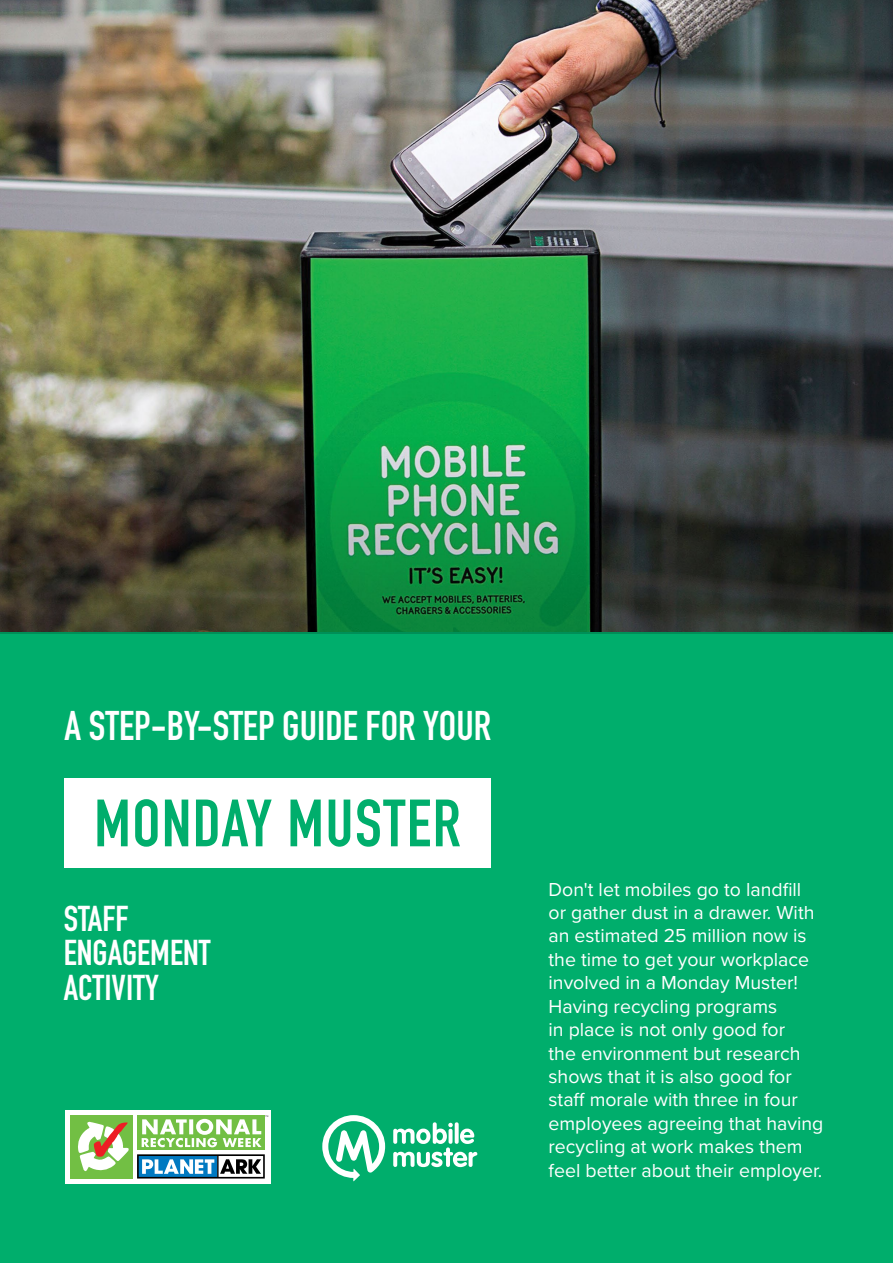
<style>
.page{position:relative;width:893px;height:1263px;background:#fff}
.page>*{position:absolute;margin:0;border:0;box-sizing:border-box;transform-origin:0 0}
.t1{font:700 65.7px "DIN Condensed";letter-spacing:.025em;color:#00ae6c}
.t2{font:700 40.8px "DIN Condensed";color:#fff}
.t3{font:700 35.4px/34.5px "DIN Condensed";color:#fff}
.t4{font:19.5px/23.4px "Proxima Nova";color:#fff}
</style>
<div class="page">
<div style="left:0;top:631px;width:893px;height:632px;background:#00ae6c"></div>
<div style="left:65px;top:1110px;width:205px;height:74px;background:#fff"></div>
<div style="left:70px;top:1115px;width:63px;height:63px;background:#72bf44"></div>
<svg style="left:137px;top:1154px;width:128px;height:24px"></svg>
<svg style="left:78px;top:1121px;width:51px;height:51px"></svg>
<div style="left:137px;top:1115px;width:128px;height:35px;background:#72bf44"></div>
<svg style="left:142px;top:1115px;width:126px;height:32px"></svg>
<img style="left:0;top:0;width:893px;height:421px">
<div style="left:65px;top:778px;width:426px;height:89px;background:#fff"></div>
<svg style="left:0;top:421px;width:893px;height:213px;background:#325a3b"></svg>
<svg style="left:393px;top:1122px;width:84px;height:45px"></svg>
<svg style="left:322px;top:1115px;width:63px;height:66px"></svg>
<h2 class="t2" style="left:65px;top:698px;width:428px">A STEP-BY-STEP GUIDE FOR YOUR</h2>
<h1 class="t1" style="left:94px;top:779px;width:368px">MONDAY MUSTER</h1>
<h3 class="t3" style="left:64px;top:901px;width:148px">STAFF<br>ENGAGEMENT<br>ACTIVITY</h3>
<p class="t4" style="left:549px;top:877px;width:276px">Don't let mobiles go to landfill or gather dust in a drawer. With an estimated 25 million now is the time to get your workplace involved in a Monday Muster!<br>Having recycling programs<br>in place is not only good for<br>the environment but research shows that it is also good for staff morale with three in four employees agreeing that having recycling at work makes them feel better about their employer.</p>
</div>
